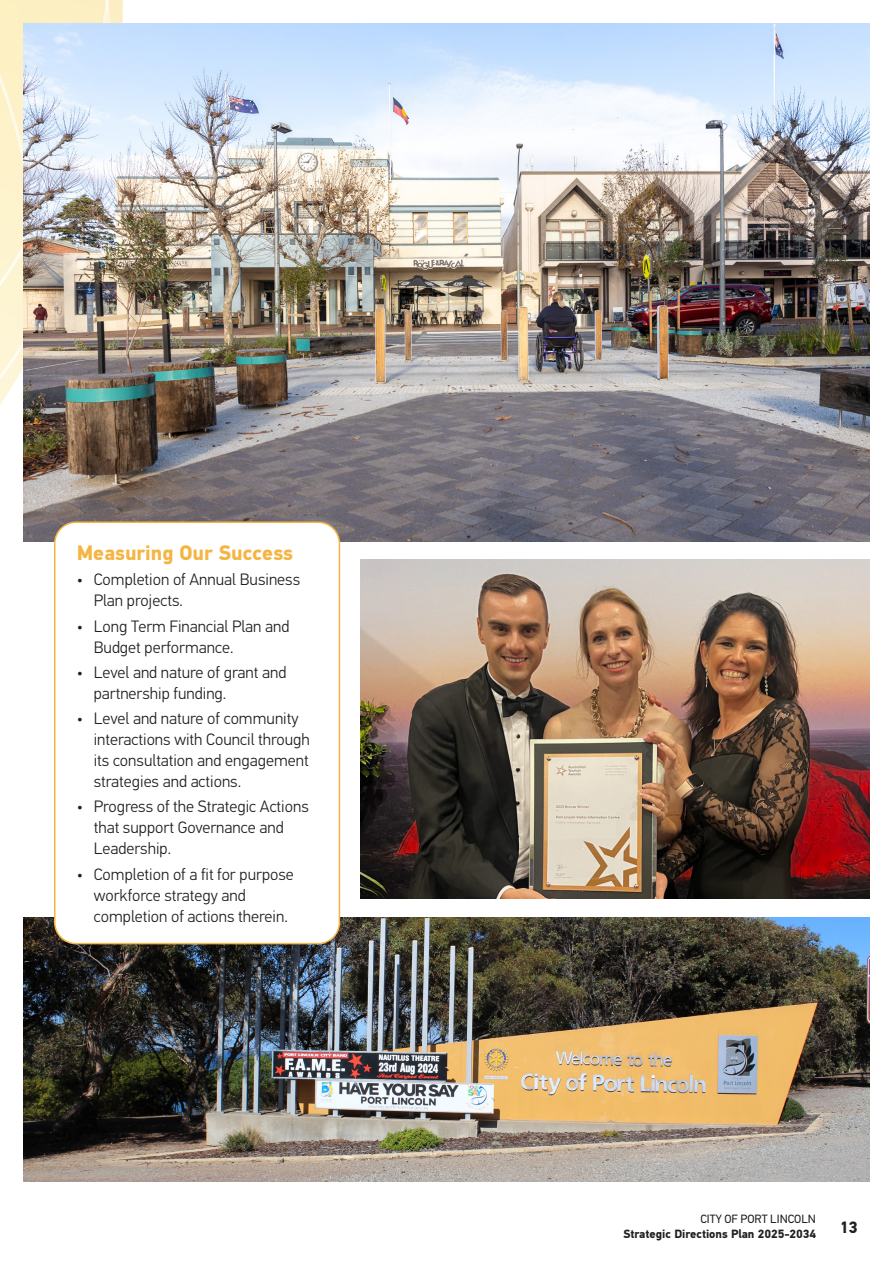
<style>
.page{position:relative;width:893px;height:1263px;background:#fff}
.page>*{position:absolute;margin:0;border:0;box-sizing:border-box;transform-origin:0 0}
.body{font:700 21px "PFDIN Text Pro";color:#f5b542}
.t1{font:300 16.5px/21px "PFDIN Text Pro";color:#231f20}
.t2{font:700 16.5px "PFDIN Text Pro";color:#231f20}
.t3{font:700 12px "PFDIN Text Pro";color:#231f20}
.t4{font:12px "PFDIN Text Pro";color:#231f20}
</style>
<div class="page">
<img style="left:24px;top:917px;width:845px;height:265px">
<svg style="left:0;top:0;width:113px;height:542px"></svg>
<img style="left:24px;top:24px;width:845px;height:517px">
<div style="left:55px;top:522px;width:284px;height:421px;background:#fff;border-radius:21px"></div>
<div style="left:54px;top:521px;width:286px;height:423px;border:2px solid #f5b542;border-radius:21px"></div>
<img style="left:360px;top:559px;width:509px;height:339px">
<p class="body" style="left:77px;top:540px;width:218px">Measuring Our Success</p>
<p class="t1" style="left:94px;top:569px;width:208px;text-indent:-17px">• Completion of Annual Business<br>Plan projects.</p>
<p class="t1" style="left:94px;top:616px;width:197px;text-indent:-17px">• Long Term Financial Plan and<br>Budget performance.</p>
<p class="t1" style="left:94px;top:662px;width:194px;text-indent:-17px">• Level and nature of grant and partnership funding.</p>
<p class="t1" style="left:94px;top:708px;width:218px;text-indent:-17px">• Level and nature of community interactions with Council through its consultation and engagement strategies and actions.</p>
<p class="t1" style="left:94px;top:796px;width:216px;text-indent:-17px">• Progress of the Strategic Actions that support Governance and<br>Leadership.</p>
<p class="t1" style="left:94px;top:864px;width:202px;text-indent:-17px">• Completion of a fit for purpose workforce strategy and completion of actions therein.</p>
<p class="t4" style="left:700px;top:1212px;width:117px">CITY OF PORT LINCOLN</p>
<p class="t3" style="left:623px;top:1227px;width:194px">Strategic Directions Plan 2025-2034</p>
<p class="t2" style="left:839px;top:1217px;width:20px">13</p>
</div>
